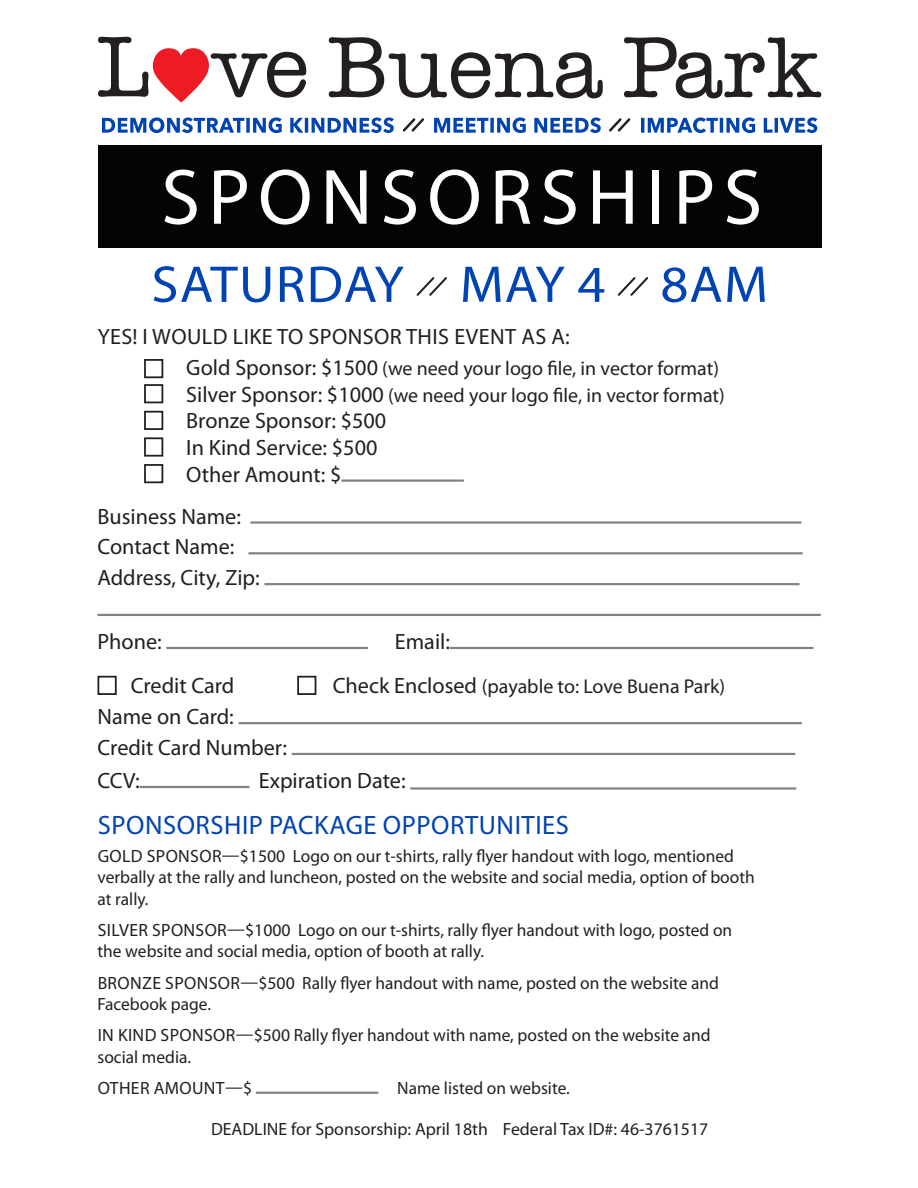
<style>
.page{position:relative;width:918px;height:1188px;background:#fff}
.page>*{position:absolute;margin:0;border:0;box-sizing:border-box;transform-origin:0 0}
.t1{font:79.05px "Myriad Pro";letter-spacing:.1em;color:#fff}
.t2{font:52.2px "Myriad Pro";letter-spacing:.015em;color:#0043b2;scale:1.05 1}
.t3{font:26.7px "Myriad Pro";letter-spacing:.02em;color:#0043b2}
.t4{font:22.2px "Myriad Pro";color:#231f20}
.t5{font:22.2px "Myriad Pro";letter-spacing:.02em;color:#231f20}
.t6{font:19.95px "Myriad Pro";color:#231f20}
.t7{font:17.7px/21.3px "Myriad Pro";color:#231f20}
.t8{font:17.7px "Myriad Pro";letter-spacing:.02em;color:#231f20}
.s1{font-size:22.2px}
</style>
<div class="page">
<div style="left:144px;top:359px;width:19px;height:19px;border:2px solid #231f20"></div>
<div style="left:144px;top:384px;width:19px;height:19px;border:2px solid #231f20"></div>
<div style="left:144px;top:411px;width:19px;height:19px;border:2px solid #231f20"></div>
<div style="left:144px;top:437px;width:19px;height:20px;border:2px solid #231f20"></div>
<div style="left:144px;top:464px;width:19px;height:19px;border:2px solid #231f20"></div>
<hr style="left:341px;top:480px;width:123px;height:2px;background:#808285">
<hr style="left:250px;top:521px;width:552px;height:3px;background:#808285">
<hr style="left:249px;top:552px;width:554px;height:2px;background:#808285">
<hr style="left:264px;top:583px;width:535px;height:2px;background:#808285">
<hr style="left:97px;top:614px;width:724px;height:2px;background:#808285">
<hr style="left:166px;top:647px;width:202px;height:2px;background:#808285">
<hr style="left:450px;top:647px;width:364px;height:2px;background:#808285">
<div style="left:97px;top:676px;width:20px;height:19px;border:2px solid #231f20"></div>
<div style="left:297px;top:676px;width:19px;height:19px;border:2px solid #231f20"></div>
<hr style="left:239px;top:722px;width:563px;height:2px;background:#808285">
<hr style="left:292px;top:753px;width:503px;height:2px;background:#808285">
<hr style="left:140px;top:786px;width:109px;height:2px;background:#808285">
<hr style="left:410px;top:787px;width:386px;height:3px;background:#808285">
<hr style="left:256px;top:1092px;width:122px;height:2px;background:#808285">
<div style="left:98px;top:145px;width:723px;height:103px;background:#040503"></div>
<svg style="left:102px;top:117px;width:715px;height:17px"></svg>
<svg style="left:416px;top:277px;width:31px;height:19px"></svg>
<svg style="left:617px;top:277px;width:32px;height:19px"></svg>
<svg style="left:98px;top:37px;width:208px;height:66px"></svg>
<svg style="left:329px;top:37px;width:492px;height:61px"></svg>
<p class="t1" style="left:161px;top:148px;width:603px">SPONSORSHIPS</p>
<p class="t2" style="left:151px;top:252px;width:589px">SATURDAY MAY 4 8AM</p>
<p class="t5" style="left:98px;top:323px;width:474px">YES! I WOULD LIKE TO SPONSOR THIS EVENT AS A:</p>
<p class="t6" style="left:186px;top:356px;width:534px"><span class="s1">Gold Sponsor: $1500</span> (we need your logo file, in vector format)</p>
<p class="t6" style="left:186px;top:383px;width:540px"><span class="s1">Silver Sponsor: $1000</span> (we need your logo file, in vector format)</p>
<p class="t4" style="left:186px;top:407px;width:202px">Bronze Sponsor: $500</p>
<p class="t4" style="left:186px;top:434px;width:193px">In Kind Service: $500</p>
<p class="t4" style="left:186px;top:461px;width:157px">Other Amount: $</p>
<p class="t4" style="left:97px;top:502px;width:145px">Business Name:</p>
<p class="t4" style="left:97px;top:533px;width:138px">Contact Name:</p>
<p class="t4" style="left:97px;top:564px;width:164px">Address, City, Zip:</p>
<p class="t4" style="left:97px;top:628px;width:66px">Phone:</p>
<p class="t4" style="left:395px;top:628px;width:57px">Email:</p>
<p class="t4" style="left:131px;top:672px;width:105px">Credit Card</p>
<p class="t6" style="left:333px;top:674px;width:394px"><span class="s1">Check Enclosed</span> (payable to: Love Buena Park)</p>
<p class="t4" style="left:97px;top:703px;width:138px">Name on Card:</p>
<p class="t4" style="left:97px;top:734px;width:191px">Credit Card Number:</p>
<p class="t4" style="left:97px;top:767px;width:44px">CCV:</p>
<p class="t4" style="left:259px;top:767px;width:148px">Expiration Date:</p>
<p class="t3" style="left:98px;top:809px;width:473px">SPONSORSHIP PACKAGE OPPORTUNITIES</p>
<p class="t7" style="left:97px;top:845px;width:659px">GOLD SPONSOR—$1500 Logo on our t-shirts, rally flyer handout with logo, mentioned verbally at the rally and luncheon, posted on the website and social media, option of booth at rally.</p>
<p class="t7" style="left:97px;top:919px;width:636px">SILVER SPONSOR—$1000 Logo on our t-shirts, rally flyer handout with logo, posted on the website and social media, option of booth at rally.</p>
<p class="t7" style="left:97px;top:972px;width:623px">BRONZE SPONSOR—$500 Rally flyer handout with name, posted on the website and<br>Facebook page.</p>
<p class="t7" style="left:97px;top:1024px;width:615px">IN KIND SPONSOR—$500 Rally flyer handout with name, posted on the website and social media.</p>
<p class="t8" style="left:98px;top:1077px;width:156px">OTHER AMOUNT—$</p>
<p class="t7" style="left:397px;top:1077px;width:174px">Name listed on website.</p>
<p class="t7" style="left:211px;top:1118px;width:499px">DEADLINE for Sponsorship: April 18th Federal Tax ID#: 46-3761517</p>
</div>
